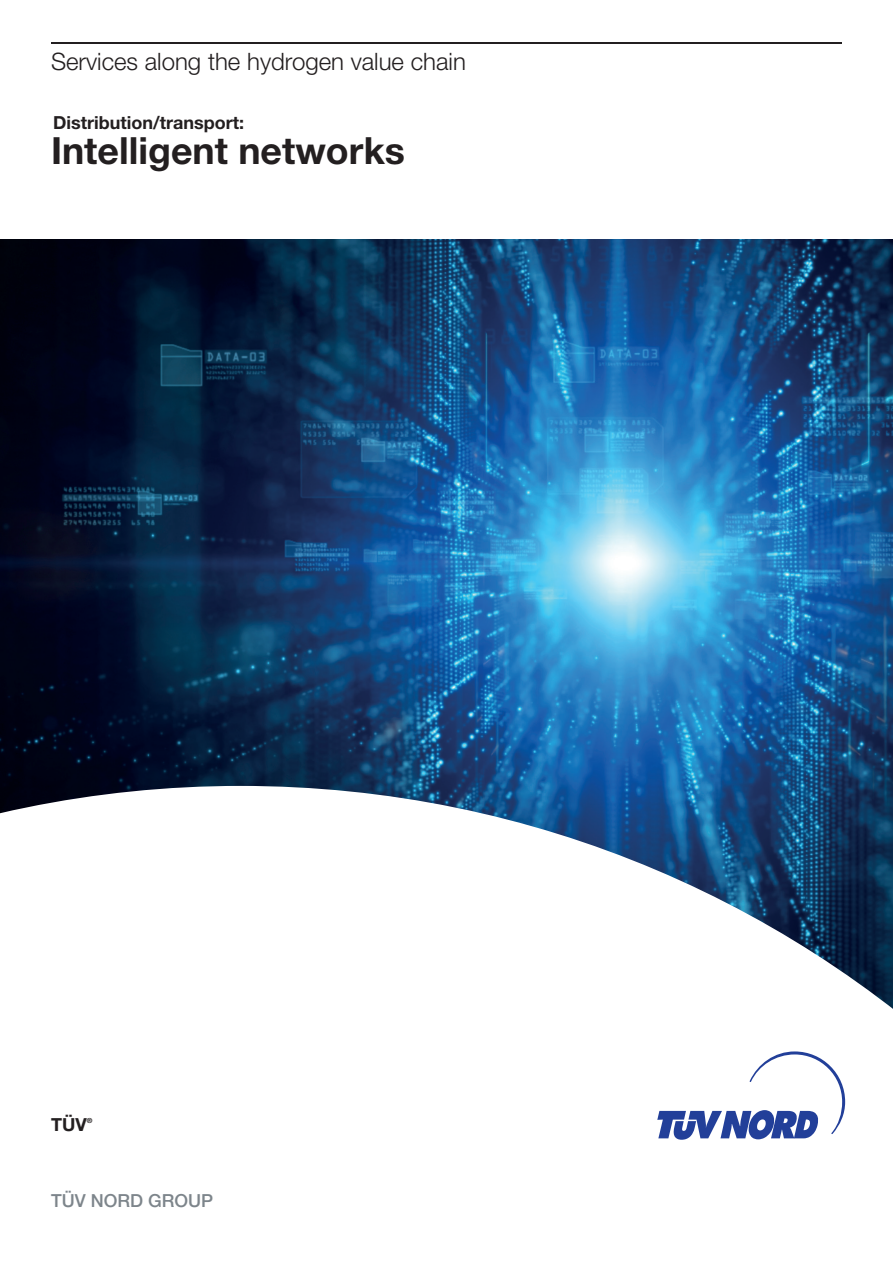
<style>
.page{position:relative;width:893px;height:1263px;background:#fff}
.page>*{position:absolute;margin:0;border:0;box-sizing:border-box;transform-origin:0 0}
.t1{font:700 37.5px "Helvetica Neue LT Pro";color:#231f20}
.t2{font:300 24px "Helvetica Neue LT Pro";color:#231f20}
.t3{font:700 18px "Helvetica Neue LT Pro";color:#231f20}
.t4{font:500 18px "Helvetica Neue LT Pro";color:#7d858b}
.t5{font:700 7.05px "Helvetica Neue LT Pro";color:#231f20}
</style>
<div class="page">
<img style="left:0;top:239px;width:893px;height:547px">
<svg style="left:0;top:786px;width:893px;height:319px"></svg>
<hr style="left:51px;top:42px;width:791px;height:1px;background:#231f20">
<svg style="left:657px;top:1051px;width:188px;height:89px"></svg>
<p class="t2" style="left:51px;top:47px;width:416px">Services along the hydrogen value chain</p>
<p class="t3" style="left:53px;top:111px;width:192px">Distribution/transport:</p>
<h1 class="t1" style="left:51px;top:127px;width:355px">Intelligent networks</h1>
<p class="t3" style="left:51px;top:1113px;width:37px">TÜV</p>
<p class="t5" style="left:87px;top:1116px;width:7px">®</p>
<p class="t4" style="left:51px;top:1190px;width:164px">TÜV NORD GROUP</p>
</div>
